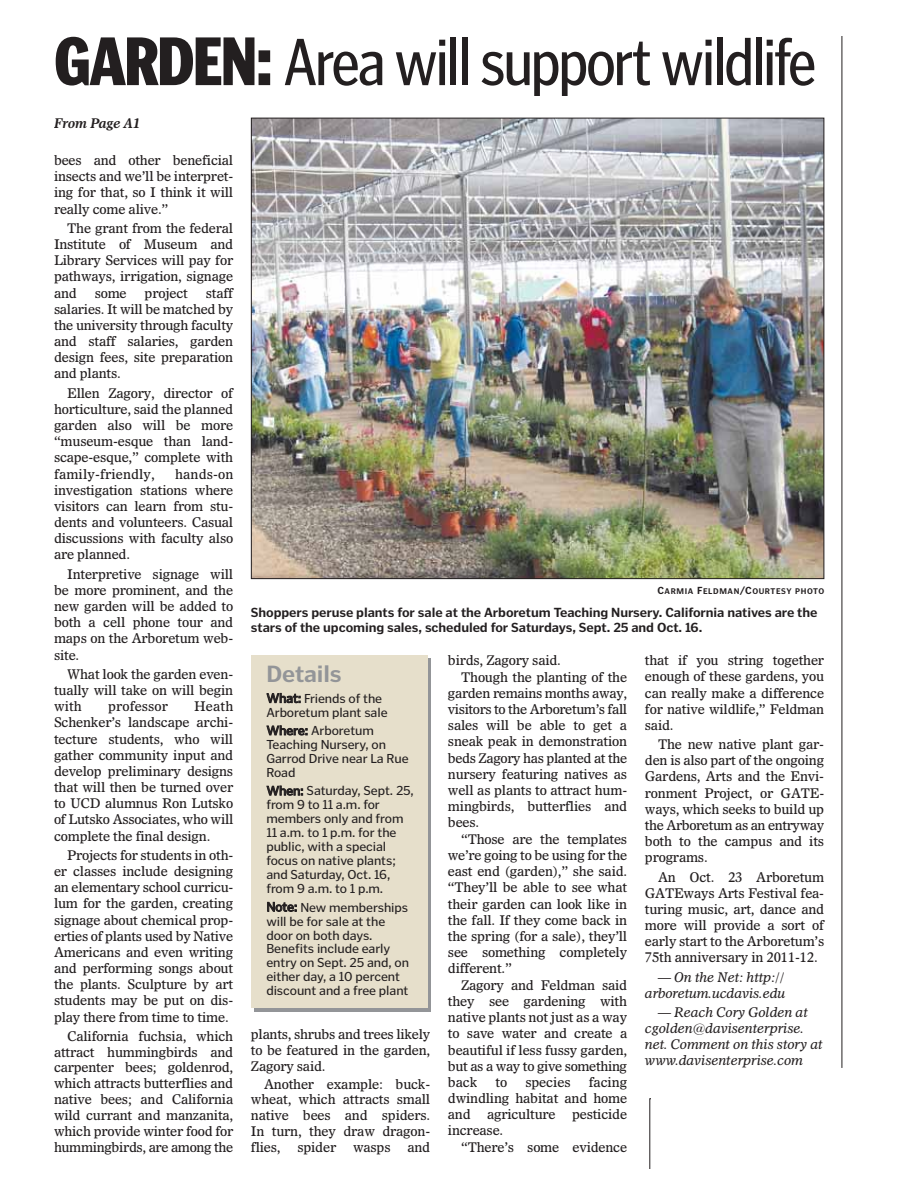
<style>
.page{position:relative;width:918px;height:1188px;background:#fff}
.page>*{position:absolute;margin:0;border:0;box-sizing:border-box;transform-origin:0 0}
.t1{font:condensed 67.65px "Poynter Gothic Text";letter-spacing:-.03em;color:#231f20}
.t2{font:700 23.55px "Poynter Gothic Text";letter-spacing:-.005em;color:#939598}
.t3{font:13.2px/16.2px "Dutch 811 BT Roman D";letter-spacing:-.015em;color:#231f20;text-align:justify}
.t4{font:13.2px/14px "Poynter Gothic Text";letter-spacing:-.005em;color:#231f20}
.t5{font:700 13.2px/14.7px "Poynter Gothic Text";letter-spacing:-.005em;color:#231f20}
.t6{font:13.2px/16.2px "Dutch 811 BT Italic D";letter-spacing:-.015em;color:#231f20;text-align:right}
.t7{font:13.2px "Dutch 811 BT Roman D";letter-spacing:-.035em;color:#231f20}
.t8{font:13.2px "Dutch 811 BT Bold Italic D";letter-spacing:-.015em;color:#231f20}
.t9{font:13.2px "Dutch 811 BT Roman D";letter-spacing:.005em;color:#231f20}
.t10{font:700 8.25px "Poynter Gothic Text";letter-spacing:.075em;color:#231f20}
.s1{font-weight:900}
.s2{font-size:10.35px}
</style>
<div class="page">
<img style="left:253px;top:120px;width:569px;height:457px">
<div style="left:254px;top:658px;width:176px;height:353px;background:linear-gradient(to right,#939598,#939598)"></div>
<div style="left:251px;top:655px;width:176px;height:353px;background:#e6dfcb"></div>
<svg style="left:266px;top:693px;width:34px;height:10px"></svg>
<svg style="left:266px;top:725px;width:41px;height:10px"></svg>
<svg style="left:266px;top:786px;width:37px;height:10px"></svg>
<svg style="left:267px;top:902px;width:30px;height:10px"></svg>
<hr style="left:842px;top:36px;width:1px;height:1032px;background:#231f20">
<p class="t1" style="left:54px;top:26px;width:859px"><span class="s1">GARDEN:</span> Area will support wildlife <sup>CR</sup></p>
<p class="t8" style="left:54px;top:114px;width:88px">From Page A1</p>
<p class="t3" style="left:54px;top:152px;width:181px">bees and other beneficial insects and we’ll be interpret&shy;ing for that, so I think it will really come alive.”</p>
<p class="t3" style="left:54px;top:220px;width:181px;text-indent:13px">The grant from the federal Institute of Museum and Library Services will pay for pathways, irrigation, signage and</p>
<p class="t3" style="left:54px;top:284px;width:181px;text-indent:152px">staff salaries. It will be matched by the university through faculty and staff salaries, garden design fees, site preparation and plants.</p>
<p class="t3" style="left:54px;top:384px;width:181px;text-indent:13px">Ellen Zagory, director of horticulture, said the planned garden also will be more “museum-esque than land&shy;scape-esque,” complete with family-friendly,</p>
<p class="t3" style="left:95px;top:284px;width:34px">some</p>
<p class="t3" style="left:145px;top:284px;width:45px">project</p>
<p class="t3" style="left:54px;top:465px;width:181px;text-indent:121px">hands-on investigation stations where visitors can learn from stu&shy;dents and volunteers. Casual discussions with faculty also are planned.</p>
<p class="t3" style="left:54px;top:565px;width:181px;text-indent:13px">Interpretive signage will be more prominent, and the new garden will be added to both a cell phone tour and maps on the Arboretum web&shy;site.</p>
<p class="t3" style="left:54px;top:666px;width:181px;text-indent:13px">What look the garden even&shy;tually will take on will begin with</p>
<p class="t3" style="left:54px;top:698px;width:181px;text-indent:140px">Heath Schenker’s landscape archi&shy;tecture students, who will gather community input and develop preliminary designs that will then be turned over to UCD alumnus Ron Lutsko of Lutsko Associates, who will complete the final design.</p>
<p class="t3" style="left:54px;top:847px;width:181px;text-indent:13px">Projects for students in oth&shy;er classes include designing an elementary school curricu&shy;lum for the garden, creating signage about chemical prop&shy;erties of plants used by Native Americans and even writing and performing songs about the plants. Sculpture by art students may be put on dis&shy;play there from time to time.</p>
<p class="t3" style="left:54px;top:1028px;width:181px;text-indent:13px">California fuchsia, which attract hummingbirds and carpenter bees; goldenrod, which attracts butterflies and native bees; and California wild currant and manzanita, which provide winter food for hummingbirds, are among the</p>
<p class="t9" style="left:108px;top:698px;width:62px">professor</p>
<p class="t10" style="left:657px;top:586px;width:168px"><span class="s2">C</span>ARMIA <span class="s2">F</span>ELDMAN<span class="s2">/C</span>OURTESY PHOTO</p>
<p class="t5" style="left:251px;top:606px;width:568px">Shoppers peruse plants for sale at the Arboretum Teaching Nursery. California natives are the stars of the upcoming sales, scheduled for Saturdays, Sept. 25 and Oct. 16.</p>
<p class="t2" style="left:266px;top:661px;width:77px">Details</p>
<p class="t4" style="left:266px;top:691px;width:123px">What: Friends of the<br>Arboretum plant sale</p>
<p class="t4" style="left:266px;top:724px;width:144px">Where: Arboretum<br>Teaching Nursery, on<br>Garrod Drive near La Rue<br>Road</p>
<p class="t4" style="left:266px;top:784px;width:149px">When: Saturday, Sept. 25, from 9 to 11 a.m. for members only and from<br>11 a.m. to 1 p.m. for the public, with a special focus on native plants; and Saturday, Oct. 16, from 9 a.m. to 1 p.m.</p>
<p class="t4" style="left:266px;top:900px;width:144px">Note: New memberships will be for sale at the door on both days.<br>Benefits include early entry on Sept. 25 and, on either day, a 10 percent discount and a free plant</p>
<p class="t3" style="left:251px;top:1026px;width:181px">plants, shrubs and trees likely to be featured in the garden, Zagory said.</p>
<p class="t3" style="left:251px;top:1075px;width:181px;text-indent:13px">Another example: buck&shy;wheat, which attracts small native bees and spiders.<br>In turn, they draw dragon&shy;flies,</p>
<p class="t3" style="left:297px;top:1139px;width:40px">spider</p>
<p class="t3" style="left:353px;top:1139px;width:39px">wasps</p>
<p class="t3" style="left:407px;top:1139px;width:24px">and</p>
<p class="t3" style="left:448px;top:652px;width:114px">birds, Zagory said.</p>
<p class="t3" style="left:461px;top:669px;width:168px">Though the planting of the</p>
<p class="t3" style="left:448px;top:685px;width:181px">garden remains months away,</p>
<p class="t7" style="left:448px;top:701px;width:181px">visitors to the Arboretum’s fall</p>
<p class="t3" style="left:448px;top:717px;width:181px">sales will be able to get a</p>
<p class="t3" style="left:448px;top:733px;width:181px">sneak peak in demonstration</p>
<p class="t3" style="left:448px;top:749px;width:181px">beds Zagory has planted at the</p>
<p class="t3" style="left:448px;top:766px;width:181px">nursery featuring natives as</p>
<p class="t3" style="left:448px;top:782px;width:181px">well as plants to attract hum-</p>
<p class="t3" style="left:448px;top:798px;width:181px">mingbirds, butterflies and</p>
<p class="t3" style="left:448px;top:814px;width:33px">bees.</p>
<p class="t3" style="left:461px;top:831px;width:168px">“Those are the templates</p>
<p class="t3" style="left:448px;top:847px;width:181px">we’re going to be using for the</p>
<p class="t3" style="left:448px;top:863px;width:181px">east end (garden),” she said.</p>
<p class="t3" style="left:448px;top:879px;width:181px">“They’ll be able to see what</p>
<p class="t3" style="left:448px;top:895px;width:181px">their garden can look like in</p>
<p class="t3" style="left:448px;top:911px;width:181px">the fall. If they come back in</p>
<p class="t3" style="left:448px;top:928px;width:181px">the spring (for a sale), they’ll</p>
<p class="t3" style="left:448px;top:944px;width:181px">see something completely</p>
<p class="t3" style="left:448px;top:960px;width:65px">different.”</p>
<p class="t3" style="left:461px;top:977px;width:168px">Zagory and Feldman said</p>
<p class="t3" style="left:448px;top:993px;width:181px">they see gardening with</p>
<p class="t3" style="left:448px;top:1009px;width:181px">native plants not just as a way</p>
<p class="t3" style="left:448px;top:1025px;width:181px">to save water and create a</p>
<p class="t3" style="left:448px;top:1041px;width:181px">beautiful if less fussy garden,</p>
<p class="t3" style="left:448px;top:1057px;width:181px">but as a way to give something</p>
<p class="t3" style="left:448px;top:1074px;width:31px">back</p>
<p class="t3" style="left:495px;top:1074px;width:13px">to</p>
<p class="t3" style="left:525px;top:1074px;width:47px">species</p>
<p class="t3" style="left:589px;top:1074px;width:40px">facing</p>
<p class="t3" style="left:448px;top:1090px;width:181px">dwindling habitat and home</p>
<p class="t3" style="left:448px;top:1106px;width:181px">and agriculture pesticide</p>
<p class="t3" style="left:448px;top:1122px;width:57px">increase.</p>
<p class="t3" style="left:461px;top:1139px;width:168px">“There’s some evidence</p>
<p class="t3" style="left:645px;top:652px;width:181px">that if you string together enough of these gardens, you can really make a difference for native wildlife,” Feldman said.</p>
<p class="t3" style="left:645px;top:736px;width:181px;text-indent:13px">The new native plant gar&shy;den is also part of the ongoing Gardens, Arts and the Envi&shy;ronment Project, or GATE&shy;ways, which seeks to build up the Arboretum as an entryway both to the campus and its programs.</p>
<p class="t3" style="left:645px;top:868px;width:181px;text-indent:13px">An Oct. 23 Arboretum GATEways Arts Festival fea&shy;turing music, art, dance and more will provide a sort of early start to the Arboretum’s 75th anniversary in 2011-12.</p>
<p class="t6" style="left:645px;top:968px;width:142px">— On the Net: http:// arboretum.ucdavis.edu</p>
<p class="t6" style="left:645px;top:1004px;width:179px;text-align:left;text-indent:13px">— Reach Cory Golden at cgolden@davisenterprise. net. Comment on this story at www.davisenterprise.com</p>
</div>
